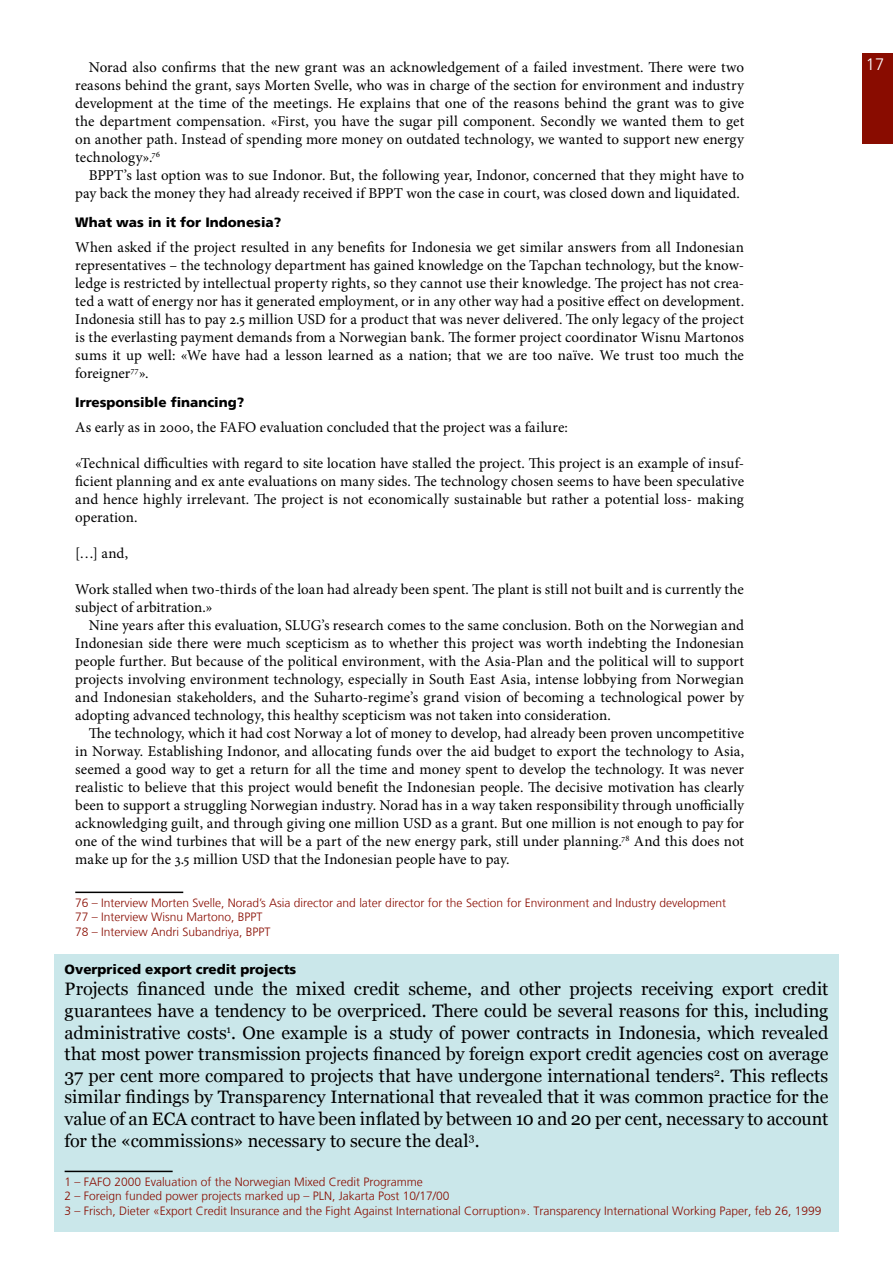
<style>
.page{position:relative;width:893px;height:1263px;background:#fff}
.page>*{position:absolute;margin:0;border:0;box-sizing:border-box;transform-origin:0 0}
.t1{font:18px/21.6px "Georgia";color:#000;text-align:justify}
.t2{font:300 16.5px "Frutiger LT";color:#fff}
.t3{font:15px/18px "Minion Pro";color:#000;text-align:justify}
.t4{font:900 13.5px "Frutiger LT";color:#000}
.t5{font:300 12px/14.4px "Frutiger LT";color:#890c00}
</style>
<div class="page">
<div style="left:862px;top:53px;width:31px;height:91px;background:#890c00"></div>
<hr style="left:75px;top:891px;width:108px;height:2px;background:#000">
<div style="left:54px;top:954px;width:785px;height:277px;background:#cae7ea"></div>
<hr style="left:65px;top:1171px;width:108px;height:1px;background:#000">
<p class="t3" style="left:89px;top:58px;width:657px">Norad also confirms that the new grant was an acknowledgement of a failed investment. There were two</p>
<p class="t2" style="left:866px;top:55px;width:20px">17</p>
<p class="t3" style="left:75px;top:76px;width:670px">reasons behind the grant, says Morten Svelle, who was in charge of the section for environment and industry development at the time of the meetings. He explains that one of the reasons behind the grant was to give the department compensation. «First, you have the sugar pill component. Secondly we wanted them to get on another path. Instead of spending more money on outdated technology, we wanted to support new energy technology».<sup>76</sup></p>
<p class="t3" style="left:75px;top:166px;width:670px;text-align:right">BPPT’s last option was to sue Indonor. But, the following year, Indonor, concerned that they might have to pay back the money they had already received if BPPT won the case in court, was closed down and liquidated.</p>
<p class="t4" style="left:75px;top:214px;width:207px">What was in it for Indonesia?</p>
<p class="t3" style="left:75px;top:238px;width:670px">When asked if the project resulted in any benefits for Indonesia we get similar answers from all Indonesian representatives – the technology department has gained knowledge on the Tapchan technology, but the know&shy;ledge is restricted by intellectual property rights, so they cannot use their knowledge. The project has not crea&shy;ted a watt of energy nor has it generated employment, or in any other way had a positive effect on development.<br>Indonesia still has to pay 2.5 million USD for a product that was never delivered. The only legacy of the project is the everlasting payment demands from a Norwegian bank. The former project coordinator Wisnu Martonos sums it up well: «We have had a lesson learned as a nation; that we are too naïve. We trust too much the foreigner<sup>77</sup>».</p>
<p class="t4" style="left:75px;top:394px;width:171px">Irresponsible financing?</p>
<p class="t3" style="left:75px;top:418px;width:494px">As early as in 2000, the FAFO evaluation concluded that the project was a failure:</p>
<p class="t3" style="left:75px;top:454px;width:670px">«Technical difficulties with regard to site location have stalled the project. This project is an example of insuf&shy;ficient planning and ex ante evaluations on many sides. The technology chosen seems to have been speculative and hence highly irrelevant. The project is not economically sustainable but rather a potential loss- making operation.</p>
<p class="t3" style="left:75px;top:544px;width:54px">[…] and,</p>
<p class="t3" style="left:75px;top:580px;width:670px">Work stalled when two-thirds of the loan had already been spent. The plant is still not built and is currently the subject of arbitration.»</p>
<p class="t3" style="left:75px;top:616px;width:670px;text-indent:14px">Nine years after this evaluation, SLUG’s research comes to the same conclusion. Both on the Norwegian and Indonesian side there were much scepticism as to whether this project was worth indebting the Indonesian people further. But because of the political environment, with the Asia-Plan and the political will to support projects involving environment technology, especially in South East Asia, intense lobbying from Norwegian and Indonesian stakeholders, and the Suharto-regime’s grand vision of becoming a technological power by adopting advanced technology, this healthy scepticism was not taken into consideration.</p>
<p class="t3" style="left:75px;top:724px;width:670px;text-indent:14px">The technology, which it had cost Norway a lot of money to develop, had already been proven uncompetitive in Norway. Establishing Indonor, and allocating funds over the aid budget to export the technology to Asia, seemed a good way to get a return for all the time and money spent to develop the technology. It was never realistic to believe that this project would benefit the Indonesian people. The decisive motivation has clearly been to support a struggling Norwegian industry. Norad has in a way taken responsibility through unofficially acknowledging guilt, and through giving one million USD as a grant. But one million is not enough to pay for one of the wind turbines that will be a part of the new energy park, still under planning.<sup>78</sup> And this does not make up for the 3.5 million USD that the Indonesian people have to pay.</p>
<p class="t5" style="left:75px;top:895px;width:652px">76 – Interview Morten Svelle, Norad’s Asia director and later director for the Section for Environment and Industry development<br>77 – Interview Wisnu Martono, BPPT<br>78 – Interview Andri Subandriya, BPPT</p>
<p class="t4" style="left:65px;top:961px;width:233px">Overpriced export credit projects</p>
<p class="t1" style="left:65px;top:979px;width:765px">Projects financed unde the mixed credit scheme, and other projects receiving export credit guarantees have a tendency to be overpriced. There could be several reasons for this, including administrative costs<sup>1</sup>. One example is a study of power contracts in Indonesia, which revealed that most power transmission projects financed by foreign export credit agencies cost on average 37 per cent more compared to projects that have undergone international tenders<sup>2</sup>. This reflects similar findings by Transparency International that revealed that it was common practice for the value of an ECA contract to have been inflated by between 10 and 20 per cent, necessary to account for the «commissions» necessary to secure the deal<sup>3</sup>.</p>
<p class="t5" style="left:65px;top:1175px;width:758px">1 – FAFO 2000 Evaluation of the Norwegian Mixed Credit Programme<br>2 – Foreign funded power projects marked up – PLN, Jakarta Post 10/17/00<br>3 – Frisch, Dieter «Export Credit Insurance and the Fight Against International Corruption». Transparency International Working Paper, feb 26, 1999</p>
</div>
